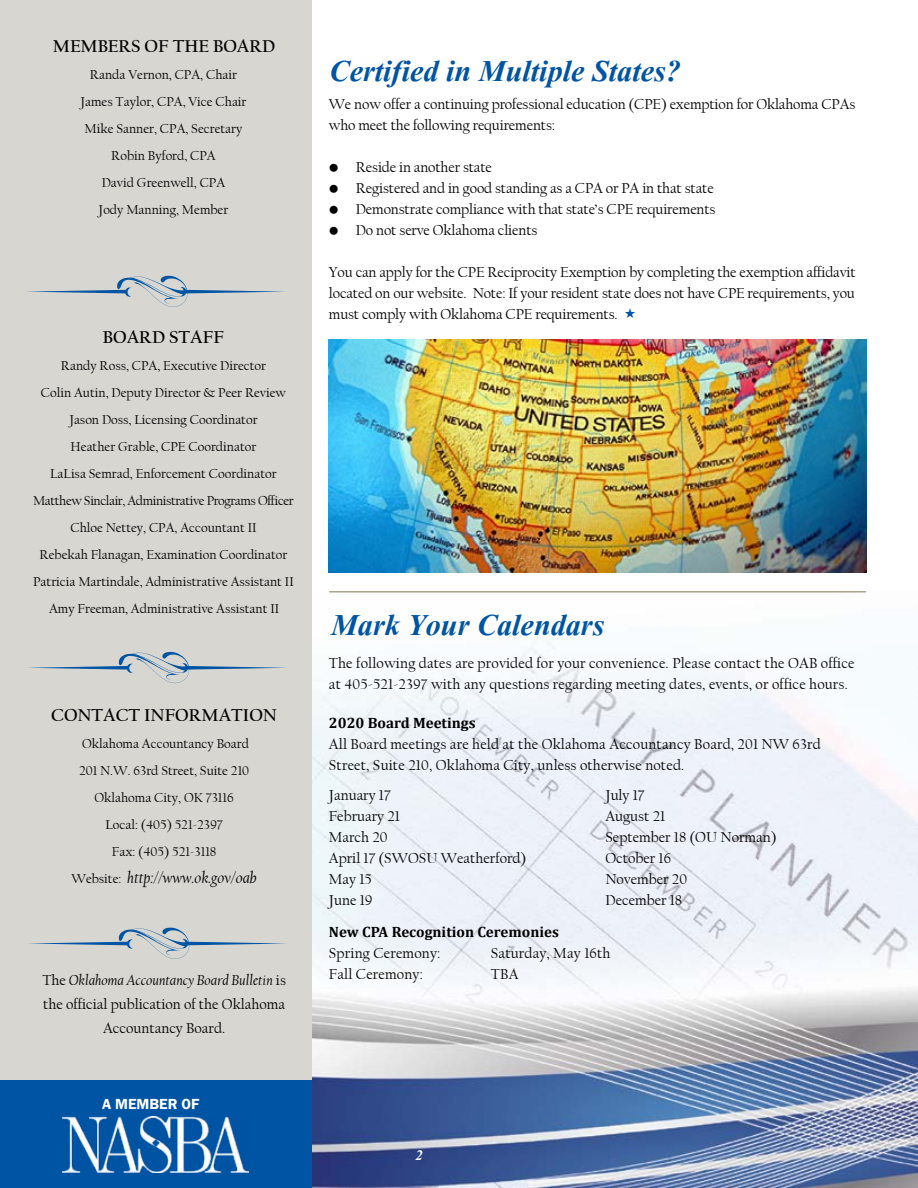
<style>
.page{position:relative;width:918px;height:1188px;background:#fff}
.page>*{position:absolute;margin:0;border:0;box-sizing:border-box;transform-origin:0 0}
.t1{font:italic 700 37.5px "Aparajita";color:#0054a4}
.t2{font:700 18px "Californian FB";color:#000}
.t3{font:italic 700 18px "Aparajita";color:#fff}
.t4{font:italic 16.5px "Californian FB";color:#000}
.t5{font:15px/21px "Californian FB";color:#000}
.t6{font:700 15px "Cambria";color:#000}
.t7{font:600 15px "Franklin Gothic";color:#fff}
.t8{font:13.5px/27px "Californian FB";color:#000;text-align:center}
.s1{font-style:normal;font-size:13.5px}
.s2{font-style:italic}
</style>
<div class="page">
<img style="left:311px;top:592px;width:607px;height:596px">
<div style="left:0;top:0;width:311px;height:1188px;background:#d7d6d1"></div>
<svg style="left:27px;top:276px;width:258px;height:31px"></svg>
<svg style="left:28px;top:652px;width:258px;height:31px"></svg>
<div style="left:0;top:1080px;width:312px;height:108px;background:#0054a4"></div>
<img style="left:63px;top:1116px;width:185px;height:56px">
<svg style="left:28px;top:928px;width:258px;height:31px"></svg>
<hr style="left:329px;top:591px;width:537px;height:1px;background:#837550">
<img style="left:329px;top:339px;width:537px;height:233px">
<p class="t2" style="left:53px;top:36px;width:224px">MEMBERS OF THE BOARD</p>
<p class="t8" style="left:80px;top:62px;width:168px">Randa Vernon, CPA, Chair<br>James Taylor, CPA, Vice Chair<br>Mike Sanner, CPA, Secretary<br>Robin Byford, CPA<br>David Greenwell, CPA<br>Jody Manning, Member</p>
<p class="t2" style="left:103px;top:327px;width:123px">BOARD STAFF</p>
<p class="t8" style="left:33px;top:352px;width:262px">Randy Ross, CPA, Executive Director<br>Colin Autin, Deputy Director &amp; Peer Review Jason Doss, Licensing Coordinator<br>Heather Grable, CPE Coordinator<br>LaLisa Semrad, Enforcement Coordinator Matthew Sinclair, Administrative Programs Officer Chloe Nettey, CPA, Accountant II<br>Rebekah Flanagan, Examination Coordinator Patricia Martindale, Administrative Assistant II Amy Freeman, Administrative Assistant II</p>
<p class="t2" style="left:51px;top:705px;width:227px">CONTACT INFORMATION</p>
<p class="t8" style="left:79px;top:730px;width:172px">Oklahoma Accountancy Board<br>201 N.W. 63rd Street, Suite 210<br>Oklahoma City, OK 73116<br>Local: (405) 521-2397<br>Fax: (405) 521-3118</p>
<p class="t4" style="left:71px;top:868px;width:187px"><span class="s1">Website:</span> http://www.ok.gov/oab</p>
<p class="t5" style="left:42px;top:968px;width:245px;line-height:24px;text-align:center">The <span class="s2">Oklahoma Accountancy Board Bulletin</span> is the official publication of the Oklahoma<br>Accountancy Board.</p>
<p class="t7" style="left:102px;top:1094px;width:99px">A MEMBER OF</p>
<h1 class="t1" style="left:330px;top:54px;width:353px">Certified in Multiple States?</h1>
<p class="t5" style="left:329px;top:94px;width:528px">We now offer a continuing professional education (CPE) exemption for Oklahoma CPAs who meet the following requirements:</p>
<p class="t5" style="left:329px;top:157px;width:165px">• Reside in another state</p>
<p class="t5" style="left:329px;top:178px;width:386px">• Registered and in good standing as a CPA or PA in that state</p>
<p class="t5" style="left:329px;top:199px;width:388px">• Demonstrate compliance with that state’s CPE requirements</p>
<p class="t5" style="left:329px;top:220px;width:210px">• Do not serve Oklahoma clients</p>
<p class="t5" style="left:329px;top:262px;width:528px;text-align:justify">You can apply for the CPE Reciprocity Exemption by completing the exemption affidavit located on our website. Note: If your resident state does not have CPE requirements, you must comply with Oklahoma CPE requirements.</p>
<h1 class="t1" style="left:331px;top:608px;width:275px">Mark Your Calendars</h1>
<p class="t5" style="left:329px;top:652px;width:527px">The following dates are provided for your convenience. Please contact the OAB office at 405-521-2397 with any questions regarding meeting dates, events, or office hours.</p>
<p class="t6" style="left:329px;top:712px;width:148px">2020 Board Meetings</p>
<p class="t5" style="left:329px;top:733px;width:493px">All Board meetings are held at the Oklahoma Accountancy Board, 201 NW 63rd<br>Street, Suite 210, Oklahoma City, unless otherwise noted.</p>
<p class="t5" style="left:329px;top:784px;width:199px">January 17<br>February 21<br>March 20<br>April 17 (SWOSU Weatherford)<br>May 15<br>June 19</p>
<p class="t5" style="left:605px;top:784px;width:173px">July 17<br>August 21<br>September 18 (OU Norman)<br>October 16<br>November 20<br>December 18</p>
<p class="t6" style="left:329px;top:922px;width:232px">New CPA Recognition Ceremonies</p>
<p class="t5" style="left:329px;top:943px;width:113px">Spring Ceremony:</p>
<p class="t5" style="left:491px;top:943px;width:121px">Saturday, May 16th</p>
<p class="t5" style="left:329px;top:964px;width:96px">Fall Ceremony:</p>
<p class="t5" style="left:491px;top:964px;width:29px">TBA</p>
<p class="t3" style="left:415px;top:1147px;width:9px">2</p>
</div>
